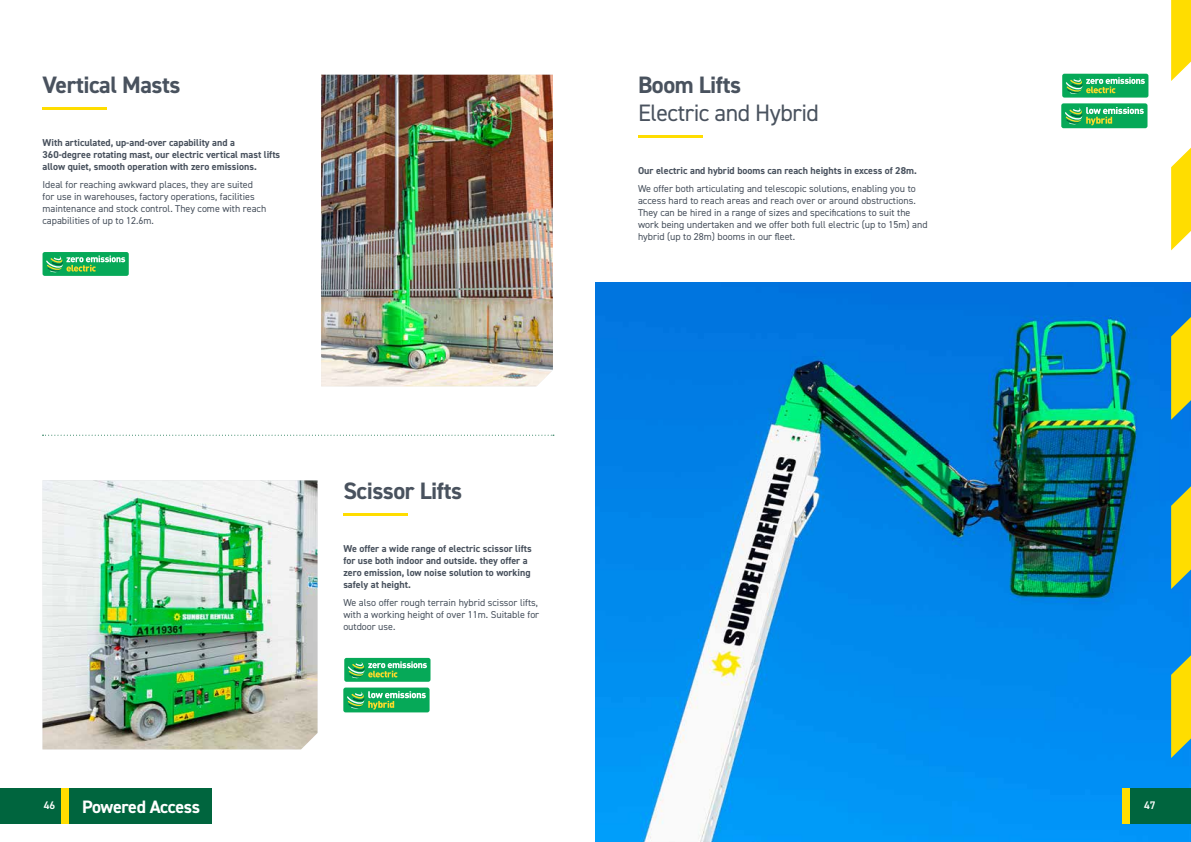
<style>
.page{position:relative;width:1191px;height:842px;background:#fff}
.page>*{position:absolute;margin:0;border:0;box-sizing:border-box;transform-origin:0 0}
.t1{font:700 23.8px "DIN2014";letter-spacing:-.02em;color:#49525e}
.t2{font:23.8px "DIN2014";letter-spacing:-.02em;color:#49525e}
.t3{font:700 18px "DIN2014";letter-spacing:-.025em;color:#fff}
.t4{font:600 11px "DIN2014";color:#fff}
.t5{font:10px/12px "DIN2014";color:#49525e}
.t6{font:700 10px/12px "DIN2014";color:#49525e}
</style>
<div class="page">
<div style="left:0;top:788px;width:211px;height:35px;background:#00653e"></div>
<div style="left:61px;top:788px;width:7px;height:35px;background:#fd0"></div>
<img style="left:595px;top:283px;width:596px;height:559px">
<div style="left:1130px;top:788px;width:61px;height:35px;background:#00653e"></div>
<div style="left:1123px;top:788px;width:7px;height:35px;background:#fd0"></div>
<hr style="left:43px;top:107px;width:64px;height:3px;background:#fd0">
<hr style="left:638px;top:135px;width:64px;height:3px;background:#fd0">
<hr style="left:343px;top:513px;width:65px;height:3px;background:#fd0">
<svg style="left:43px;top:435px;width:511px;height:1px"></svg>
<img style="left:321px;top:75px;width:232px;height:311px">
<img style="left:43px;top:480px;width:274px;height:269px">
<svg style="left:1171px;top:0;width:20px;height:81px;background:#ffe120"></svg>
<svg style="left:1171px;top:317px;width:20px;height:103px;background:#ccc82c"></svg>
<svg style="left:1171px;top:148px;width:20px;height:102px"></svg>
<svg style="left:1171px;top:486px;width:20px;height:103px;background:#ccca2e"></svg>
<svg style="left:1171px;top:655px;width:20px;height:103px;background:#cccc2f"></svg>
<div style="left:1062px;top:74px;width:86px;height:24px;background:#06a958;border-radius:2px"></div>
<svg style="left:1065px;top:77px;width:79px;height:17px"></svg>
<div style="left:43px;top:252px;width:86px;height:24px;background:#06a958;border-radius:2px"></div>
<svg style="left:46px;top:256px;width:79px;height:17px"></svg>
<div style="left:1061px;top:103px;width:86px;height:25px;background:#06a958;border-radius:2px"></div>
<svg style="left:1065px;top:107px;width:78px;height:18px"></svg>
<div style="left:344px;top:658px;width:86px;height:24px;background:#06a958;border-radius:2px"></div>
<svg style="left:348px;top:661px;width:79px;height:17px"></svg>
<div style="left:343px;top:687px;width:86px;height:25px;background:#06a958;border-radius:2px"></div>
<svg style="left:347px;top:691px;width:79px;height:18px"></svg>
<h1 class="t1" style="left:43px;top:69px;width:139px">Vertical Masts</h1>
<h1 class="t1" style="left:638px;top:69px;width:105px">Boom Lifts</h1>
<h1 class="t2" style="left:638px;top:98px;width:182px">Electric and Hybrid</h1>
<p class="t6" style="left:43px;top:137px;width:239px">With articulated, up-and-over capability and a<br>360-degree rotating mast, our electric vertical mast lifts allow quiet, smooth operation with zero emissions.</p>
<p class="t5" style="left:43px;top:178px;width:225px">Ideal for reaching awkward places, they are suited for use in warehouses, factory operations, facilities maintenance and stock control. They come with reach capabilities of up to 12.6m.</p>
<p class="t6" style="left:638px;top:165px;width:280px">Our electric and hybrid booms can reach heights in excess of 28m.</p>
<p class="t5" style="left:638px;top:182px;width:291px">We offer both articulating and telescopic solutions, enabling you to access hard to reach areas and reach over or around obstructions.<br>They can be hired in a range of sizes and specifications to suit the work being undertaken and we offer both full electric (up to 15m) and hybrid (up to 28m) booms in our fleet.</p>
<h1 class="t1" style="left:343px;top:475px;width:120px">Scissor Lifts</h1>
<p class="t6" style="left:343px;top:542px;width:190px">We offer a wide range of electric scissor lifts for use both indoor and outside. they offer a zero emission, low noise solution to working safely at height.</p>
<p class="t5" style="left:343px;top:596px;width:197px">We also offer rough terrain hybrid scissor lifts, with a working height of over 11m. Suitable for outdoor use.</p>
<p class="t4" style="left:44px;top:798px;width:13px">46</p>
<h2 class="t3" style="left:82px;top:795px;width:119px">Powered Access</h2>
<p class="t4" style="left:1144px;top:798px;width:13px">47</p>
</div>
